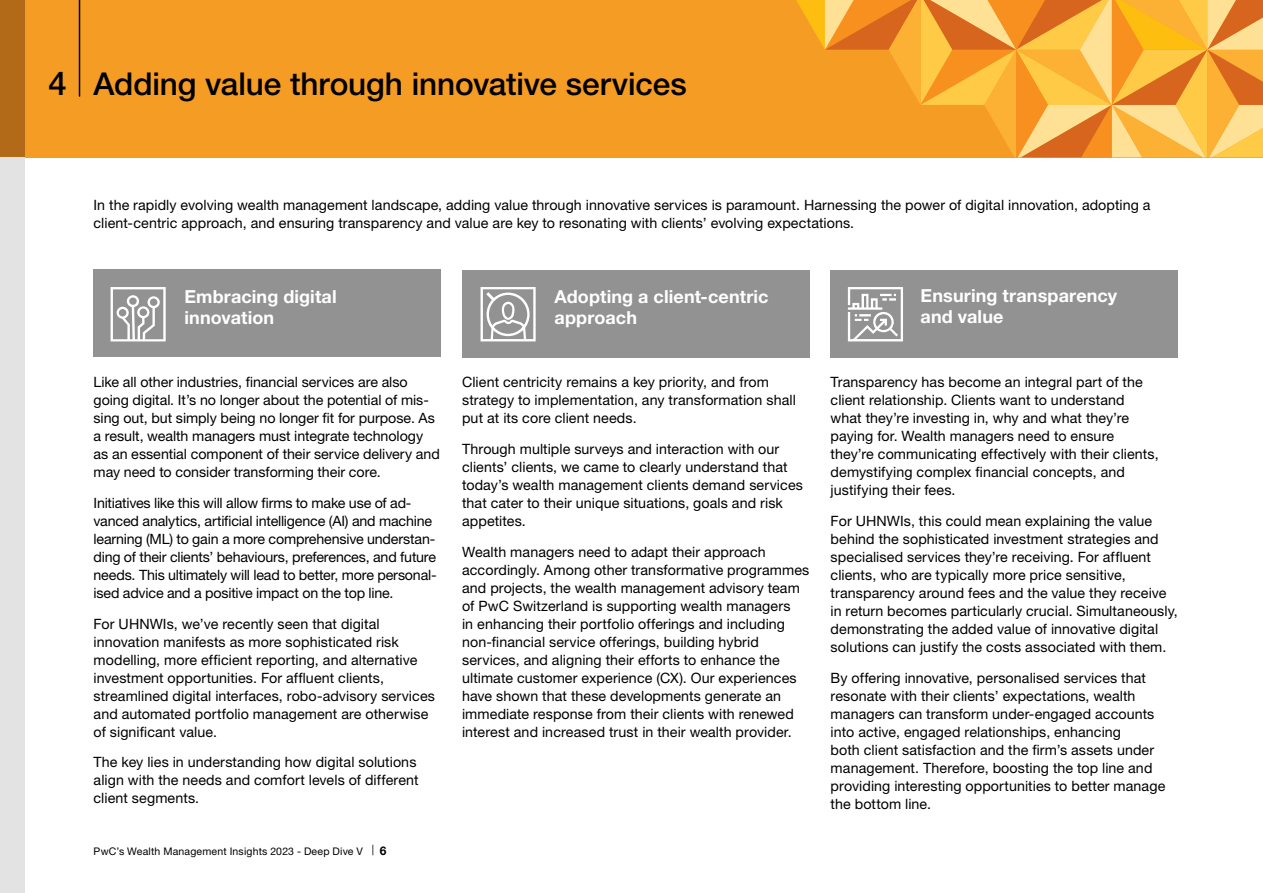
<style>
.page{position:relative;width:1263px;height:893px;background:#fff}
.page>*{position:absolute;margin:0;border:0;box-sizing:border-box;transform-origin:0 0}
.t1{font:500 31.5px "Helvetica Neue LT Std";letter-spacing:-.005em;color:#000}
.t2{font:700 18px/21.6px "Helvetica Neue LT Std";letter-spacing:.005em;color:#fff}
.t3{font:14.25px/18px "Helvetica Neue LT Std";letter-spacing:.005em;color:#000}
.t4{font:14.25px/18px "Helvetica Neue LT Std";letter-spacing:-.015em;color:#000}
.t5{font:10.5px "Helvetica Neue LT Std";letter-spacing:.02em;color:#000}
.s1{font-size:33px}
.s2{font-weight:700;font-size:12px}
</style>
<div class="page">
<div style="left:0;top:0;width:1263px;height:157px;background:#f59c24"></div>
<div style="left:0;top:0;width:24px;height:157px;background:#b36a18"></div>
<div style="left:0;top:157px;width:24px;height:736px;background:#e3e3e3"></div>
<hr style="left:79px;top:0;width:1px;height:96px;background:#000">
<div style="left:462px;top:270px;width:347px;height:87px;background:#929292"></div>
<div style="left:94px;top:270px;width:347px;height:87px;background:#929292"></div>
<svg style="left:111px;top:287px;width:55px;height:54px"></svg>
<svg style="left:480px;top:287px;width:56px;height:54px"></svg>
<div style="left:831px;top:270px;width:347px;height:87px;background:#929292"></div>
<svg style="left:848px;top:287px;width:55px;height:54px"></svg>
<svg style="left:796px;top:0;width:467px;height:157px"></svg>
<h1 class="t1" style="left:48px;top:65px;width:640px"><span class="s1">4</span> Adding value through innovative services</h1>
<p class="t3" style="left:94px;top:196px;width:1058px">In the rapidly evolving wealth management landscape, adding value through innovative services is paramount. Harnessing the power of digital innovation, adopting a client-centric approach, and ensuring transparency and value are key to resonating with clients’ evolving expectations.</p>
<p class="t2" style="left:184px;top:285px;width:154px">Embracing digital innovation</p>
<p class="t2" style="left:920px;top:284px;width:198px">Ensuring transparency and value</p>
<p class="t2" style="left:554px;top:285px;width:216px">Adopting a client-centric approach</p>
<p class="t3" style="left:94px;top:373px;width:348px">Like all other industries, financial services are also going digital. It’s no longer about the potential of mis&shy;sing out, but simply being no longer fit for purpose. As a result, wealth managers must integrate technology as an essential component of their service delivery and may need to consider transforming their core.</p>
<p class="t4" style="left:94px;top:494px;width:345px">Initiatives like this will allow firms to make use of ad&shy;vanced analytics, artificial intelligence (AI) and machine learning (ML) to gain a more comprehensive understan&shy;ding of their clients’ behaviours, preferences, and future needs. This ultimately will lead to better, more personal&shy;ised advice and a positive impact on the top line.</p>
<p class="t3" style="left:94px;top:614px;width:343px">For UHNWIs, we’ve recently seen that digital innovation manifests as more sophisticated risk modelling, more efficient reporting, and alternative investment opportunities. For affluent clients, streamlined digital interfaces, robo-advisory services and automated portfolio management are otherwise of significant value.</p>
<p class="t3" style="left:94px;top:753px;width:327px">The key lies in understanding how digital solutions align with the needs and comfort levels of different client segments.</p>
<p class="t5" style="left:94px;top:845px;width:294px">PwC’s Wealth Management Insights 2023 - Deep Dive V | <span class="s2">6</span></p>
<p class="t3" style="left:462px;top:373px;width:335px">Client centricity remains a key priority, and from strategy to implementation, any transformation shall put at its core client needs.</p>
<p class="t3" style="left:462px;top:440px;width:342px">Through multiple surveys and interaction with our clients’ clients, we came to clearly understand that today’s wealth management clients demand services that cater to their unique situations, goals and risk appetites.</p>
<p class="t3" style="left:462px;top:542px;width:349px">Wealth managers need to adapt their approach accordingly. Among other transformative programmes and projects, the wealth management advisory team of PwC Switzerland is supporting wealth managers<br>in enhancing their portfolio offerings and including non-financial service offerings, building hybrid services, and aligning their efforts to enhance the ultimate customer experience (CX). Our experiences have shown that these developments generate an immediate response from their clients with renewed interest and increased trust in their wealth provider.</p>
<p class="t3" style="left:831px;top:373px;width:329px">Transparency has become an integral part of the client relationship. Clients want to understand what they’re investing in, why and what they’re paying for. Wealth managers need to ensure they’re communicating effectively with their clients, demystifying complex financial concepts, and justifying their fees.</p>
<p class="t3" style="left:831px;top:512px;width:349px">For UHNWIs, this could mean explaining the value behind the sophisticated investment strategies and specialised services they’re receiving. For affluent clients, who are typically more price sensitive, transparency around fees and the value they receive in return becomes particularly crucial. Simultaneously, demonstrating the added value of innovative digital solutions can justify the costs associated with them.</p>
<p class="t3" style="left:831px;top:668px;width:336px">By offering innovative, personalised services that resonate with their clients’ expectations, wealth managers can transform under-engaged accounts into active, engaged relationships, enhancing<br>both client satisfaction and the firm’s assets under management. Therefore, boosting the top line and providing interesting opportunities to better manage the bottom line.</p>
</div>
